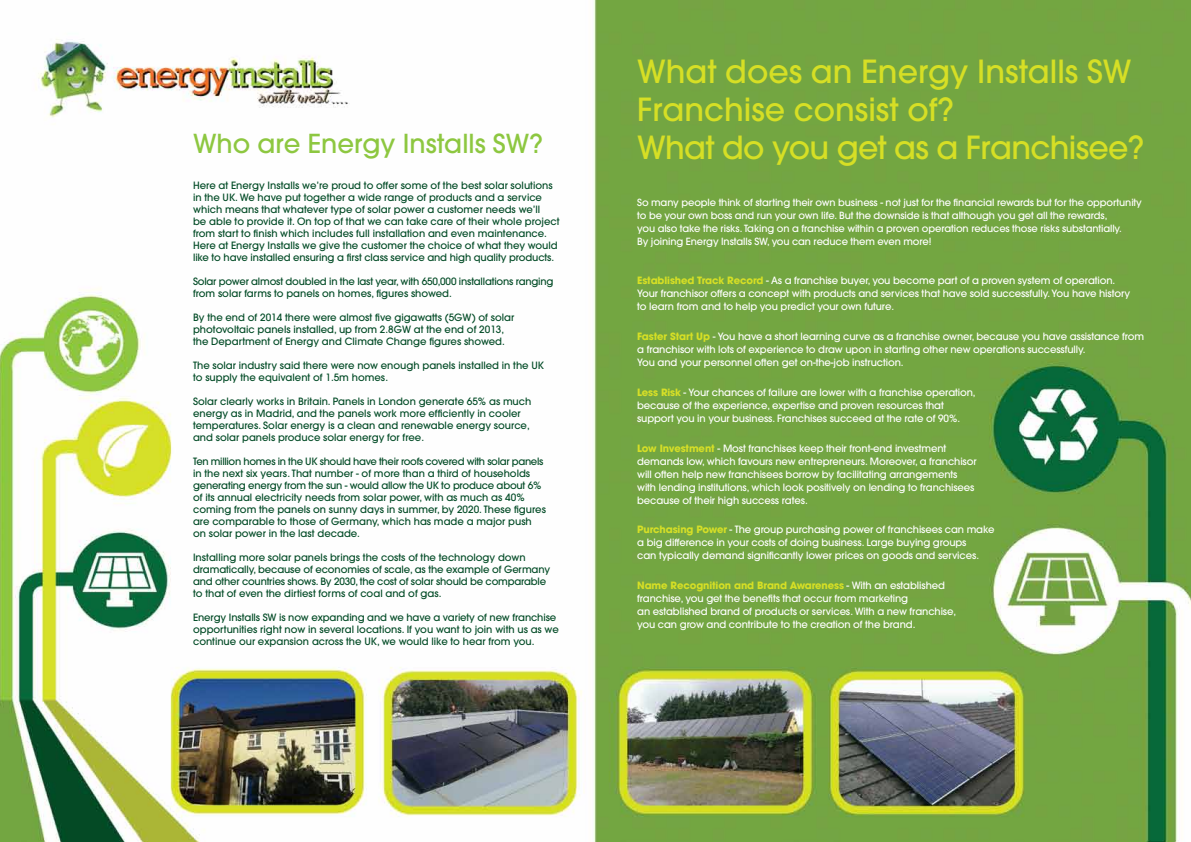
<style>
.page{position:relative;width:1191px;height:842px;background:#fff}
.page>*{position:absolute;margin:0;border:0;box-sizing:border-box;transform-origin:0 0}
.t1{font:500 31.7px/38px "Avant Garde";color:#d6df25}
.t2{font:500 26px "Avant Garde";color:#8dc740}
.t3{font:500 10px/12px "Avant Garde";color:#024b26}
.t4{font:500 10px/13px "Avant Garde";letter-spacing:-.01em;color:#fff}
.t5{font:500 10px/12px "Avant Garde";letter-spacing:-.02em;color:#024b26}
.t6{font:500 9.9px/13px "Avant Garde";letter-spacing:-.01em;color:#fff}
.s1{font-weight:700;color:#d6df25}
.s2{font-weight:700;color:#d6df27}
</style>
<div class="page">
<img style="left:0;top:0;width:1191px;height:842px">
<h2 class="t2" style="left:193px;top:127px;width:351px">Who are Energy Installs SW?</h2>
<p class="t3" style="left:193px;top:179px;width:368px">Here at Energy Installs we’re proud to offer some of the best solar solutions in the UK. We have put together a wide range of products and a service which means that whatever type of solar power a customer needs we’ll<br>be able to provide it. On top of that we can take care of their whole project from start to finish which includes full installation and even maintenance.<br>Here at Energy Installs we give the customer the choice of what they would like to have installed ensuring a first class service and high quality products.</p>
<p class="t5" style="left:193px;top:275px;width:362px">Solar power almost doubled in the last year, with 650,000 installations ranging from solar farms to panels on homes, figures showed.</p>
<p class="t3" style="left:193px;top:311px;width:323px">By the end of 2014 there were almost five gigawatts (5GW) of solar photovoltaic panels installed, up from 2.8GW at the end of 2013, the Department of Energy and Climate Change figures showed.</p>
<p class="t3" style="left:193px;top:359px;width:352px">The solar industry said there were now enough panels installed in the UK to supply the equivalent of 1.5m homes.</p>
<p class="t3" style="left:193px;top:395px;width:340px">Solar clearly works in Britain. Panels in London generate 65% as much energy as in Madrid, and the panels work more efficiently in cooler temperatures. Solar energy is a clean and renewable energy source, and solar panels produce solar energy for free.</p>
<p class="t3" style="left:193px;top:455px;width:354px">Ten million homes in the UK should have their roofs covered with solar panels in the next six years. That number - of more than a third of households generating energy from the sun - would allow the UK to produce about 6% of its annual electricity needs from solar power, with as much as 40% coming from the panels on sunny days in summer, by 2020. These figures are comparable to those of Germany, which has made a major push on solar power in the last decade.</p>
<p class="t3" style="left:193px;top:551px;width:359px">Installing more solar panels brings the costs of the technology down dramatically, because of economies of scale, as the example of Germany and other countries shows. By 2030, the cost of solar should be comparable to that of even the dirtiest forms of coal and of gas.</p>
<p class="t3" style="left:193px;top:611px;width:367px">Energy Installs SW is now expanding and we have a variety of new franchise opportunities right now in several locations. If you want to join with us as we continue our expansion across the UK, we would like to hear from you.</p>
<h1 class="t1" style="left:637px;top:52px;width:508px">What does an Energy Installs SW<br>Franchise consist of?<br>What do you get as a Franchisee?</h1>
<p class="t6" style="left:637px;top:196px;width:506px">So many people think of starting their own business - not just for the financial rewards but for the opportunity to be your own boss and run your own life. But the downside is that although you get all the rewards,<br>you also take the risks. Taking on a franchise within a proven operation reduces those risks substantially.<br>By joining Energy Installs SW, you can reduce them even more!</p>
<p class="t4" style="left:637px;top:274px;width:494px"><span class="s1">Established Track Record</span> - As a franchise buyer, you become part of a proven system of operation.<br>Your franchisor offers a concept with products and services that have sold successfully. You have history to learn from and to help you predict your own future.</p>
<p class="t4" style="left:637px;top:330px;width:508px"><span class="s1">Faster Start Up</span> - You have a short learning curve as a franchise owner, because you have assistance from a franchisor with lots of experience to draw upon in starting other new operations successfully.<br>You and your personnel often get on-the-job instruction.</p>
<p class="t4" style="left:637px;top:386px;width:340px"><span class="s2">Less Risk</span> - Your chances of failure are lower with a franchise operation, because of the experience, expertise and proven resources that support you in your business. Franchises succeed at the rate of 90%.</p>
<p class="t4" style="left:637px;top:442px;width:341px"><span class="s2">Low Investment</span> - Most franchises keep their front-end investment demands low, which favours new entrepreneurs. Moreover, a franchisor will often help new franchisees borrow by facilitating arrangements with lending institutions, which look positively on lending to franchisees because of their high success rates.</p>
<p class="t4" style="left:637px;top:523px;width:359px"><span class="s2">Purchasing Power</span> - The group purchasing power of franchisees can make a big difference in your costs of doing business. Large buying groups<br>can typically demand significantly lower prices on goods and services.</p>
<p class="t4" style="left:637px;top:579px;width:320px"><span class="s1">Name Recognition and Brand Awareness</span> - With an established franchise, you get the benefits that occur from marketing<br>an established brand of products or services. With a new franchise, you can grow and contribute to the creation of the brand.</p>
</div>
